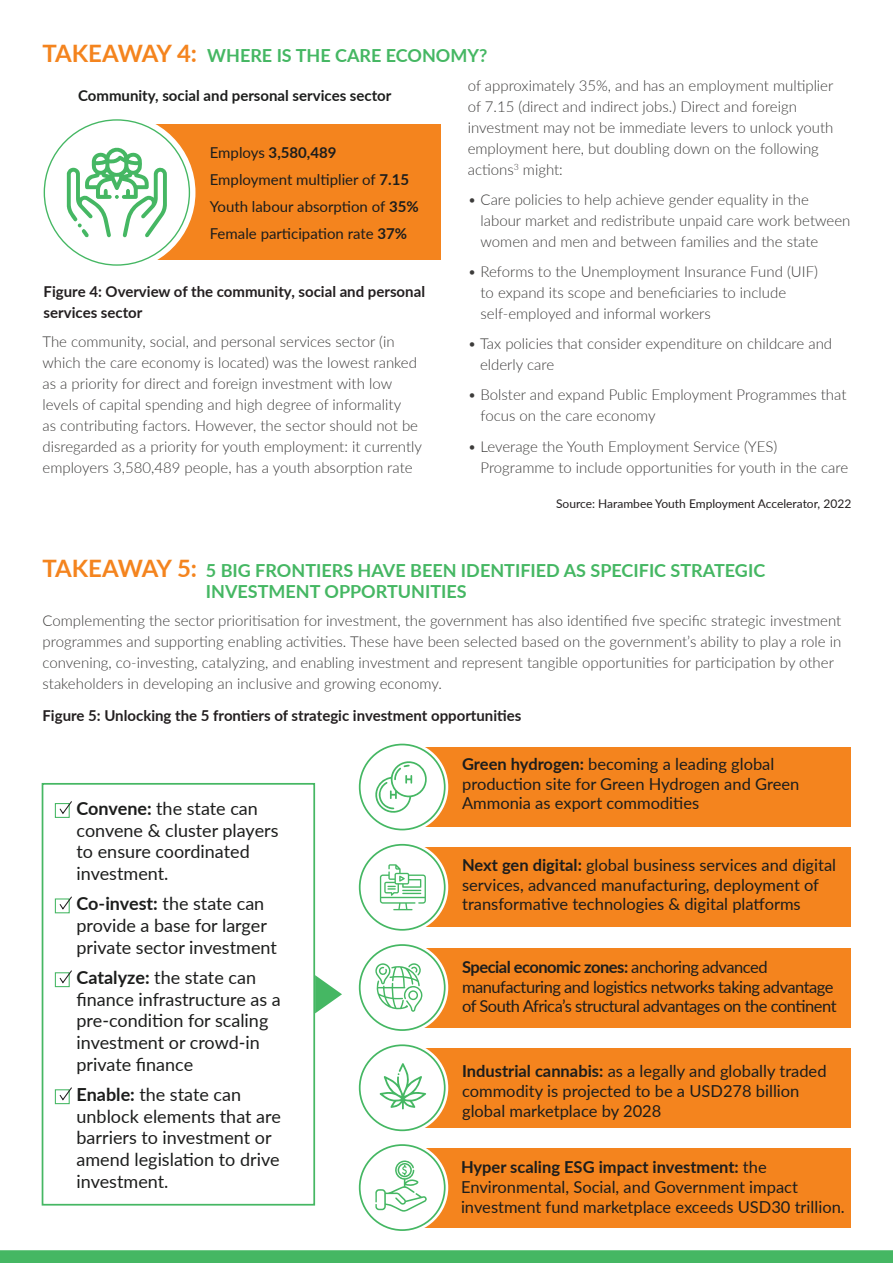
<style>
.page{position:relative;width:893px;height:1263px;background:#fff}
.page>*{position:absolute;margin:0;border:0;box-sizing:border-box;transform-origin:0 0}
.t1{font:18px/21.6px "Lato";color:#1c1d1c}
.t2{font:700 18px/21px "Lato";color:#45b763}
.t3{font:16.5px/19.8px "Lato";color:#1c1d1c}
.t4{font:16.5px/19.8px "Lato";letter-spacing:-.03em;color:#1c1d1c}
.t5{font:300 15px/21px "Lato";color:#3c3b3a}
.t6{font:700 15px/21px "Lato";color:#231f20}
.t7{font:15px/27px "Lato";color:#1c1d1c}
.t8{font:700 15px "Lato";color:#1c1d1c}
.t9{font:12px "Lato";color:#231f20}
.s1{font-size:24px;color:#f4841e}
.s2{font-weight:700}
</style>
<div class="page">
<div style="left:0;top:1250px;width:893px;height:13px;background:#45b763"></div>
<div style="left:120px;top:125px;width:320px;height:135px;background:#f4841e"></div>
<svg style="left:38px;top:114px;width:157px;height:157px"></svg>
<div style="left:44px;top:120px;width:145px;height:145px;background:#fff;border-radius:50%"></div>
<svg style="left:67px;top:147px;width:100px;height:91px"></svg>
<div style="left:409px;top:747px;width:441px;height:80px;background:#f4841e"></div>
<svg style="left:356px;top:741px;width:92px;height:92px"></svg>
<div style="left:360px;top:744px;width:85px;height:85px;background:#fff;border-radius:50%"></div>
<div style="left:359px;top:744px;width:87px;height:86px;border:2px solid #45b763;border-radius:50%"></div>
<div style="left:409px;top:848px;width:441px;height:79px;background:#f4841e"></div>
<svg style="left:356px;top:841px;width:92px;height:92px"></svg>
<div style="left:360px;top:845px;width:85px;height:85px;background:#fff;border-radius:50%"></div>
<div style="left:359px;top:844px;width:87px;height:87px;border:2px solid #45b763;border-radius:50%"></div>
<div style="left:409px;top:948px;width:441px;height:79px;background:#f4841e"></div>
<svg style="left:356px;top:941px;width:92px;height:92px"></svg>
<div style="left:360px;top:945px;width:85px;height:85px;background:#fff;border-radius:50%"></div>
<div style="left:359px;top:944px;width:87px;height:87px;border:2px solid #45b763;border-radius:50%"></div>
<div style="left:409px;top:1048px;width:441px;height:79px;background:#f4841e"></div>
<svg style="left:356px;top:1042px;width:92px;height:92px"></svg>
<div style="left:360px;top:1045px;width:85px;height:85px;background:#fff;border-radius:50%"></div>
<div style="left:359px;top:1044px;width:87px;height:87px;border:2px solid #45b763;border-radius:50%"></div>
<div style="left:409px;top:1148px;width:441px;height:79px;background:#f4841e"></div>
<svg style="left:356px;top:1141px;width:92px;height:92px"></svg>
<div style="left:360px;top:1145px;width:85px;height:85px;background:#fff;border-radius:50%"></div>
<div style="left:359px;top:1144px;width:87px;height:87px;border:2px solid #45b763;border-radius:50%"></div>
<div style="left:42px;top:783px;width:273px;height:422px;border:2px solid #45b763"></div>
<svg style="left:375px;top:761px;width:52px;height:52px"></svg>
<svg style="left:380px;top:864px;width:46px;height:46px"></svg>
<svg style="left:375px;top:963px;width:48px;height:49px"></svg>
<svg style="left:380px;top:1063px;width:46px;height:46px"></svg>
<svg style="left:375px;top:1160px;width:52px;height:52px"></svg>
<div style="left:55px;top:803px;width:15px;height:15px;border:1px solid #45b763"></div>
<svg style="left:59px;top:801px;width:13px;height:14px"></svg>
<div style="left:55px;top:898px;width:15px;height:15px;border:1px solid #45b763"></div>
<svg style="left:59px;top:896px;width:13px;height:15px"></svg>
<div style="left:55px;top:972px;width:15px;height:15px;border:1px solid #45b763"></div>
<svg style="left:59px;top:970px;width:13px;height:14px"></svg>
<div style="left:55px;top:1089px;width:15px;height:15px;border:1px solid #45b763"></div>
<svg style="left:59px;top:1087px;width:13px;height:14px"></svg>
<svg style="left:315px;top:975px;width:27px;height:38px"></svg>
<p class="t2" style="left:43px;top:46px;width:446px"><span class="s1">TAKEAWAY 4:</span> WHERE IS THE CARE ECONOMY?</p>
<p class="t8" style="left:78px;top:84px;width:315px">Community, social and personal services sector</p>
<p class="t7" style="left:210px;top:140px;width:210px">Employs <span class="s2">3,580,489<br></span>Employment multiplier of <span class="s2">7.15<br></span>Youth labour absorption of <span class="s2">35%<br></span>Female participation rate <span class="s2">37%</span></p>
<p class="t6" style="left:44px;top:280px;width:383px">Figure 4: Overview of the community, social and personal services sector</p>
<p class="t5" style="left:43px;top:330px;width:381px">The community, social, and personal services sector (in which the care economy is located) was the lowest ranked as a priority for direct and foreign investment with low levels of capital spending and high degree of informality<br>as contributing factors. However, the sector should not be disregarded as a priority for youth employment: it currently employers 3,580,489 people, has a youth absorption rate</p>
<p class="t5" style="left:468px;top:75px;width:367px">of approximately 35%, and has an employment multiplier of 7.15 (direct and indirect jobs.) Direct and foreign investment may not be immediate levers to unlock youth employment here, but doubling down on the following actions<sup>3</sup> might:</p>
<p class="t5" style="left:480px;top:189px;width:371px;text-indent:-13px">• Care policies to help achieve gender equality in the labour market and redistribute unpaid care work between women and men and between families and the state</p>
<p class="t5" style="left:480px;top:261px;width:339px;text-indent:-13px">• Reforms to the Unemployment Insurance Fund (UIF) to expand its scope and beneficiaries to include self-employed and informal workers</p>
<p class="t5" style="left:480px;top:333px;width:354px;text-indent:-12px">• Tax policies that consider expenditure on childcare and elderly care</p>
<p class="t5" style="left:480px;top:384px;width:367px;text-indent:-13px">• Bolster and expand Public Employment Programmes that focus on the care economy</p>
<p class="t5" style="left:480px;top:435px;width:369px;text-indent:-13px">• Leverage the Youth Employment Service (YES)<br>Programme to include opportunities for youth in the care</p>
<p class="t9" style="left:556px;top:495px;width:297px">Source: Harambee Youth Employment Accelerator, 2022</p>
<p class="t2" style="left:206px;top:559px;width:561px;text-indent:-163px"><span class="s1">TAKEAWAY 5:</span> 5 BIG FRONTIERS HAVE BEEN IDENTIFIED AS SPECIFIC STRATEGIC<br>INVESTMENT OPPORTUNITIES</p>
<p class="t5" style="left:43px;top:610px;width:800px">Complementing the sector prioritisation for investment, the government has also identified five specific strategic investment programmes and supporting enabling activities. These have been selected based on the government’s ability to play a role in convening, co-investing, catalyzing, and enabling investment and represent tangible opportunities for participation by other stakeholders in developing an inclusive and growing economy.</p>
<p class="t6" style="left:43px;top:704px;width:480px">Figure 5: Unlocking the 5 frontiers of strategic investment opportunities</p>
<p class="t1" style="left:77px;top:799px;width:203px"><span class="s2">Convene:</span> the state can convene &amp; cluster players to ensure coordinated investment.</p>
<p class="t1" style="left:77px;top:894px;width:202px"><span class="s2">Co-invest:</span> the state can provide a base for larger private sector investment</p>
<p class="t1" style="left:77px;top:968px;width:206px"><span class="s2">Catalyze:</span> the state can finance infrastructure as a pre-condition for scaling investment or crowd-in private finance</p>
<p class="t1" style="left:77px;top:1085px;width:206px"><span class="s2">Enable:</span> the state can unblock elements that are barriers to investment or amend legislation to drive investment.</p>
<p class="t3" style="left:462px;top:755px;width:339px"><span class="s2">Green hydrogen:</span> becoming a leading global production site for Green Hydrogen and Green<br>Ammonia as export commodities</p>
<p class="t3" style="left:462px;top:856px;width:376px"><span class="s2">Next gen digital:</span> global business services and digital services, advanced manufacturing, deployment of transformative technologies &amp; digital platforms</p>
<p class="t4" style="left:462px;top:958px;width:376px"><span class="s2">Special economic zones:</span> anchoring advanced manufacturing and logistics networks taking advantage of South Africa’s structural advantages on the continent</p>
<p class="t3" style="left:462px;top:1062px;width:366px"><span class="s2">Industrial cannabis:</span> as a legally and globally traded commodity is projected to be a USD278 billion global marketplace by 2028</p>
<p class="t3" style="left:461px;top:1158px;width:385px"><span class="s2">Hyper scaling ESG impact investment:</span> the<br>Environmental, Social, and Government impact investment fund marketplace exceeds USD30 trillion.</p>
</div>
